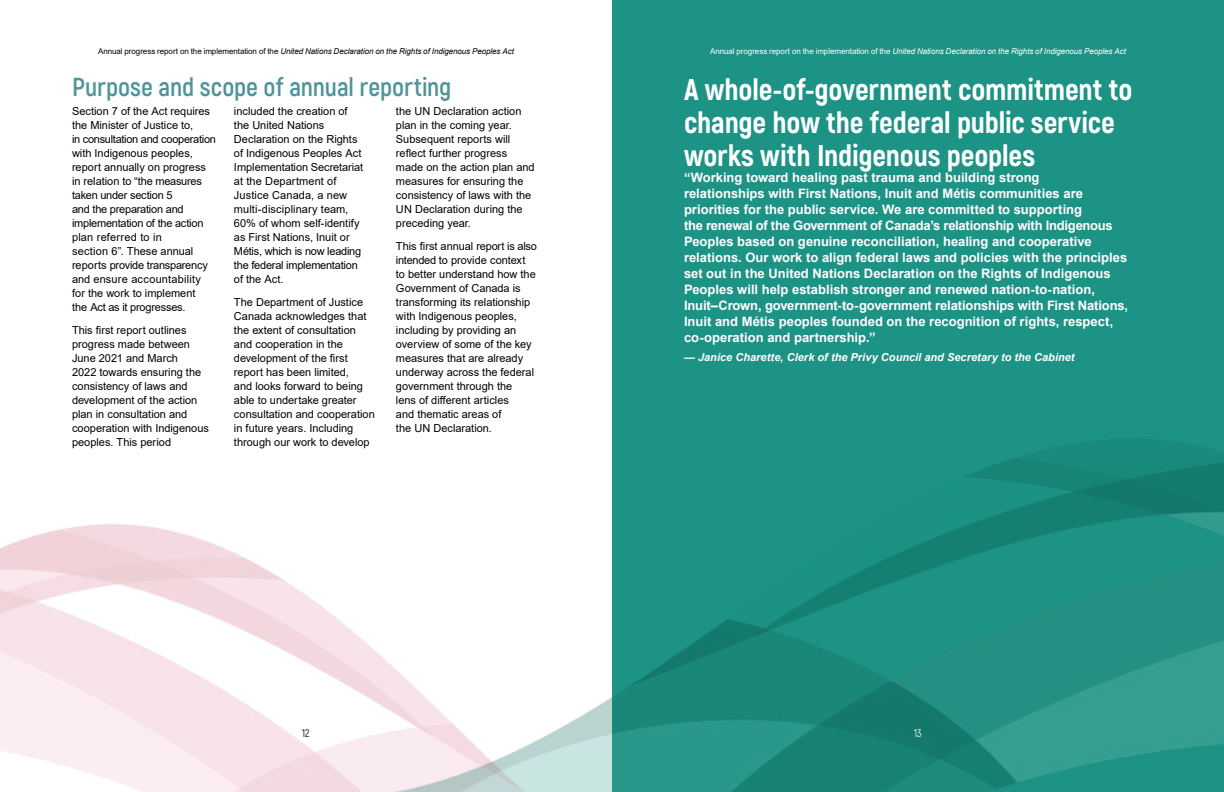
<style>
.page{position:relative;width:1224px;height:792px;background:#fff}
.page>*{position:absolute;margin:0;border:0;box-sizing:border-box;transform-origin:0 0}
.t1{font:800 30px/33px "Akrobat";letter-spacing:-.005em;color:#fff}
.t2{font:700 26px "Akrobat";letter-spacing:-.005em;color:#4f9499}
.t3{font:700 13px/16px "Arial";color:#fff}
.t4{font:11px/14px "Arial";color:#000}
.t5{font:italic 700 11px "Arial";color:#fff}
.t6{font:11px "Akrobat";color:#000}
.t7{font:11px "Akrobat";color:#fff}
.t8{font:italic 8px "Arial";letter-spacing:-.01em;color:#000}
.t9{font:italic 8px "Arial";letter-spacing:-.01em;color:#fff}
.s1{font-style:normal}
</style>
<div class="page">
<div style="left:612px;top:0;width:612px;height:792px;background:#1c9385"></div>
<img style="left:269px;top:439px;width:955px;height:353px">
<p class="t8" style="left:98px;top:46px;width:417px"><span class="s1">Annual progress report on the implementation of the</span> United Nations Declaration on the Rights of Indigenous Peoples Act</p>
<h2 class="t2" style="left:72px;top:71px;width:381px">Purpose and scope of annual reporting</h2>
<p class="t4" style="left:72px;top:104px;width:146px">Section 7 of the Act requires the Minister of Justice to,<br>in consultation and cooperation with Indigenous peoples, report annually on progress in relation to “the measures taken under section 5<br>and the preparation and implementation of the action plan referred to in<br>section 6”. These annual reports provide transparency and ensure accountability for the work to implement<br>the Act as it progresses.</p>
<p class="t4" style="left:72px;top:323px;width:139px">This first report outlines progress made between<br>June 2021 and March<br>2022 towards ensuring the consistency of laws and development of the action plan in consultation and cooperation with Indigenous peoples. This period</p>
<p class="t4" style="left:234px;top:104px;width:131px">included the creation of the United Nations<br>Declaration on the Rights of Indigenous Peoples Act<br>Implementation Secretariat at the Department of<br>Justice Canada, a new multi-disciplinary team,<br>60% of whom self-identify as First Nations, Inuit or<br>Métis, which is now leading the federal implementation of the Act.</p>
<p class="t4" style="left:234px;top:295px;width:142px">The Department of Justice<br>Canada acknowledges that the extent of consultation and cooperation in the development of the first report has been limited,<br>and looks forward to being able to undertake greater consultation and cooperation in future years. Including through our work to develop</p>
<p class="t4" style="left:396px;top:104px;width:140px">the UN Declaration action plan in the coming year.<br>Subsequent reports will reflect further progress made on the action plan and measures for ensuring the consistency of laws with the<br>UN Declaration during the preceding year.</p>
<p class="t4" style="left:396px;top:239px;width:142px">This first annual report is also intended to provide context to better understand how the<br>Government of Canada is transforming its relationship with Indigenous peoples, including by providing an overview of some of the key measures that are already underway across the federal government through the<br>lens of different articles<br>and thematic areas of<br>the UN Declaration.</p>
<p class="t6" style="left:302px;top:727px;width:9px">12</p>
<p class="t9" style="left:710px;top:46px;width:417px"><span class="s1">Annual progress report on the implementation of the</span> United Nations Declaration on the Rights of Indigenous Peoples Act</p>
<h1 class="t1" style="left:684px;top:73px;width:450px">A whole-of-government commitment to change how the federal public service works with Indigenous peoples</h1>
<p class="t3" style="left:684px;top:170px;width:446px">“Working toward healing past trauma and building strong<br>relationships with First Nations, Inuit and Métis communities are priorities for the public service. We are committed to supporting<br>the renewal of the Government of Canada’s relationship with Indigenous Peoples based on genuine reconciliation, healing and cooperative relations. Our work to align federal laws and policies with the principles set out in the United Nations Declaration on the Rights of Indigenous Peoples will help establish stronger and renewed nation-to-nation, Inuit–Crown, government-to-government relationships with First Nations, Inuit and Métis peoples founded on the recognition of rights, respect, co-operation and partnership.”</p>
<p class="t5" style="left:684px;top:349px;width:392px">— Janice Charette, Clerk of the Privy Council and Secretary to the Cabinet</p>
<p class="t7" style="left:914px;top:727px;width:9px">13</p>
</div>
